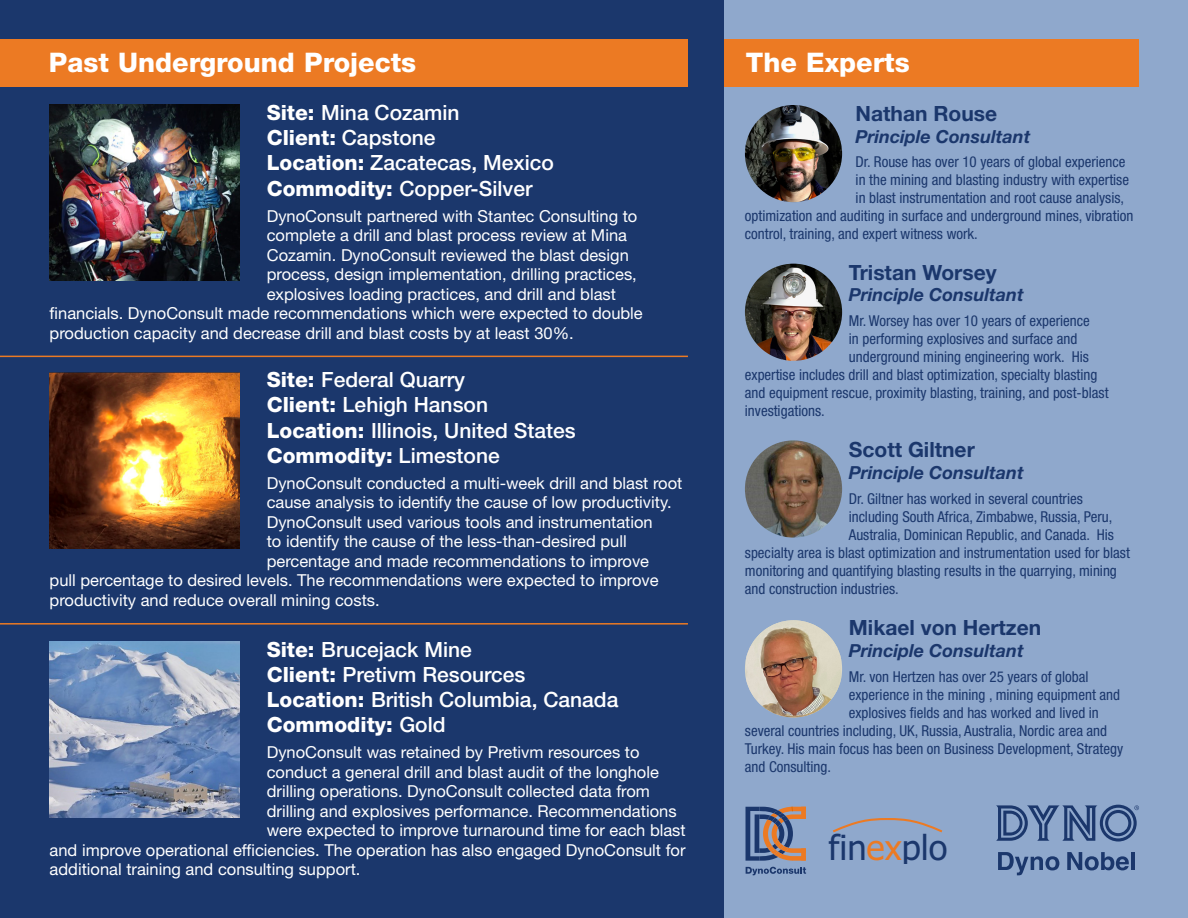
<style>
.page{position:relative;width:1188px;height:918px;background:#fff}
.page>*{position:absolute;margin:0;border:0;box-sizing:border-box;transform-origin:0 0}
.t1{font:34.5px "Tahoma";color:#1b376c}
.t2{font:800 27px "Helvetica Neue LT Std";color:#fff}
.t3{font:500 21px "Helvetica Neue LT Std";color:#fff}
.t4{font:700 21px "Helvetica Neue LT Std";color:#1b376c}
.t5{font:800 21px "Helvetica Neue LT Std";color:#fff}
.t6{font:italic 700 18px "Helvetica Neue LT Std";color:#1b376c}
.t7{font:16.5px "Helvetica Neue LT Std";color:#fff}
.t8{font:condensed 15px "Helvetica Neue LT Std";color:#1b376c}
.s1{font-weight:800}
.s2{font-weight:500}
.s3{color:#ec7a23}
</style>
<div class="page">
<div style="left:724px;top:0;width:464px;height:918px;background:#8fa8cc"></div>
<div style="left:719px;top:39px;width:420px;height:48px;background:#ec7a23"></div>
<div style="left:0;top:0;width:724px;height:918px;background:#1b376c"></div>
<div style="left:0;top:39px;width:688px;height:48px;background:#ec7a23"></div>
<img style="left:50px;top:105px;width:190px;height:176px">
<img style="left:50px;top:372px;width:190px;height:176px">
<img style="left:50px;top:642px;width:190px;height:176px">
<hr style="left:0;top:356px;width:688px;height:1px;background:#ec7a23">
<hr style="left:0;top:623px;width:688px;height:2px;background:#ec7a23">
<svg style="left:996px;top:805px;width:143px;height:37px"></svg>
<svg style="left:998px;top:852px;width:61px;height:23px"></svg>
<svg style="left:1067px;top:852px;width:62px;height:18px"></svg>
<hr style="left:1131px;top:852px;width:4px;height:18px;background:#1b376c">
<svg style="left:833px;top:818px;width:110px;height:15px"></svg>
<img style="left:745px;top:105px;width:97px;height:97px;border-radius:49px">
<img style="left:745px;top:264px;width:97px;height:97px;border-radius:49px">
<img style="left:745px;top:440px;width:97px;height:98px;border-radius:48px">
<svg style="left:746px;top:867px;width:60px;height:8px"></svg>
<svg style="left:746px;top:807px;width:60px;height:54px"></svg>
<img style="left:746px;top:620px;width:95px;height:97px">
<p class="t2" style="left:49px;top:47px;width:369px">Past Underground Projects</p>
<p class="t2" style="left:746px;top:47px;width:165px">The Experts</p>
<p class="t3" style="left:267px;top:100px;width:194px"><span class="s1">Site:</span> Mina Cozamin</p>
<p class="t3" style="left:267px;top:125px;width:170px"><span class="s1">Client:</span> Capstone</p>
<p class="t3" style="left:267px;top:150px;width:289px"><span class="s1">Location:</span> Zacatecas, Mexico</p>
<p class="t3" style="left:267px;top:176px;width:267px"><span class="s1">Commodity:</span> Copper-Silver</p>
<p class="t7" style="left:267px;top:206px;width:372px">DynoConsult partnered with Stantec Consulting to</p>
<p class="t7" style="left:267px;top:226px;width:362px">complete a drill and blast process review at Mina</p>
<p class="t7" style="left:267px;top:245px;width:364px">Cozamin. DynoConsult reviewed the blast design</p>
<p class="t7" style="left:267px;top:265px;width:372px">process, design implementation, drilling practices,</p>
<p class="t7" style="left:267px;top:284px;width:351px">explosives loading practices, and drill and blast</p>
<p class="t7" style="left:50px;top:304px;width:595px">financials. DynoConsult made recommendations which were expected to double</p>
<p class="t7" style="left:50px;top:323px;width:526px">production capacity and decrease drill and blast costs by at least 30%.</p>
<p class="t3" style="left:267px;top:367px;width:200px"><span class="s1">Site:</span> Federal Quarry</p>
<p class="t3" style="left:267px;top:392px;width:223px"><span class="s1">Client:</span> Lehigh Hanson</p>
<p class="t3" style="left:267px;top:418px;width:310px"><span class="s1">Location:</span> Illinois, United States</p>
<p class="t5" style="left:267px;top:443px;width:234px">Commodity: <span class="s2">Limestone</span></p>
<p class="t7" style="left:267px;top:473px;width:417px">DynoConsult conducted a multi-week drill and blast root</p>
<p class="t7" style="left:267px;top:493px;width:406px">cause analysis to identify the cause of low productivity.</p>
<p class="t7" style="left:267px;top:512px;width:388px">DynoConsult used various tools and instrumentation</p>
<p class="t7" style="left:267px;top:532px;width:362px">to identify the cause of the less-than-desired pull</p>
<p class="t7" style="left:267px;top:551px;width:384px">percentage and made recommendations to improve</p>
<p class="t7" style="left:50px;top:571px;width:611px">pull percentage to desired levels. The recommendations were expected to improve</p>
<p class="t7" style="left:50px;top:590px;width:332px">productivity and reduce overall mining costs.</p>
<p class="t3" style="left:267px;top:637px;width:207px"><span class="s1">Site:</span> Brucejack Mine</p>
<p class="t3" style="left:267px;top:662px;width:260px"><span class="s1">Client:</span> Pretivm Resources</p>
<p class="t3" style="left:267px;top:687px;width:353px"><span class="s1">Location:</span> British Columbia, Canada</p>
<p class="t5" style="left:267px;top:712px;width:180px">Commodity: <span class="s2">Gold</span></p>
<p class="t7" style="left:267px;top:743px;width:374px">DynoConsult was retained by Pretivm resources to</p>
<p class="t7" style="left:267px;top:762px;width:394px">conduct a general drill and blast audit of the longhole</p>
<p class="t7" style="left:267px;top:782px;width:385px">drilling operations. DynoConsult collected data from</p>
<p class="t7" style="left:267px;top:801px;width:411px">drilling and explosives performance. Recommendations</p>
<p class="t7" style="left:267px;top:821px;width:420px">were expected to improve turnaround time for each blast</p>
<p class="t7" style="left:50px;top:840px;width:637px">and improve operational efficiencies. The operation has also engaged DynoConsult for</p>
<p class="t7" style="left:50px;top:860px;width:312px">additional training and consulting support.</p>
<p class="t4" style="left:856px;top:100px;width:143px">Nathan Rouse</p>
<p class="t6" style="left:856px;top:125px;width:176px">Principle Consultant</p>
<p class="t8" style="left:856px;top:153px;width:271px">Dr. Rouse has over 10 years of global experience</p>
<p class="t8" style="left:856px;top:171px;width:275px">in the mining and blasting industry with expertise</p>
<p class="t8" style="left:856px;top:189px;width:270px">in blast instrumentation and root cause analysis,</p>
<p class="t8" style="left:745px;top:207px;width:390px">optimization and auditing in surface and underground mines, vibration</p>
<p class="t8" style="left:745px;top:225px;width:234px">control, training, and expert witness work.</p>
<p class="t4" style="left:849px;top:259px;width:149px">Tristan Worsey</p>
<p class="t6" style="left:849px;top:284px;width:176px">Principle Consultant</p>
<p class="t8" style="left:849px;top:312px;width:243px">Mr. Worsey has over 10 years of experience</p>
<p class="t8" style="left:849px;top:330px;width:230px">in performing explosives and surface and</p>
<p class="t8" style="left:849px;top:348px;width:242px">underground mining engineering work. His</p>
<p class="t8" style="left:745px;top:366px;width:354px">expertise includes drill and blast optimization, specialty blasting</p>
<p class="t8" style="left:745px;top:384px;width:365px">and equipment rescue, proximity blasting, training, and post-blast</p>
<p class="t8" style="left:745px;top:402px;width:81px">investigations.</p>
<p class="t4" style="left:849px;top:437px;width:127px">Scott Giltner</p>
<p class="t6" style="left:849px;top:461px;width:176px">Principle Consultant</p>
<p class="t8" style="left:849px;top:490px;width:235px">Dr. Giltner has worked in several countries</p>
<p class="t8" style="left:849px;top:508px;width:265px">including South Africa, Zimbabwe, Russia, Peru,</p>
<p class="t8" style="left:849px;top:526px;width:267px">Australia, Dominican Republic, and Canada. His</p>
<p class="t8" style="left:745px;top:544px;width:387px">specialty area is blast optimization and instrumentation used for blast</p>
<p class="t8" style="left:745px;top:562px;width:374px">monitoring and quantifying blasting results in the quarrying, mining</p>
<p class="t8" style="left:745px;top:580px;width:155px">and construction industries.</p>
<p class="t4" style="left:849px;top:615px;width:194px">Mikael von Hertzen</p>
<p class="t6" style="left:849px;top:639px;width:176px">Principle Consultant</p>
<p class="t8" style="left:849px;top:668px;width:241px">Mr. von Hertzen has over 25 years of global</p>
<p class="t8" style="left:849px;top:686px;width:273px">experience in the mining , mining equipment and</p>
<p class="t8" style="left:849px;top:704px;width:252px">explosives fields and has worked and lived in</p>
<p class="t8" style="left:745px;top:722px;width:364px">several countries including, UK, Russia, Australia, Nordic area and</p>
<p class="t8" style="left:745px;top:740px;width:380px">Turkey. His main focus has been on Business Development, Strategy</p>
<p class="t8" style="left:745px;top:758px;width:88px">and Consulting.</p>
<p class="t1" style="left:828px;top:824px;width:121px">fin<span class="s3">ex</span>plo</p>
</div>
